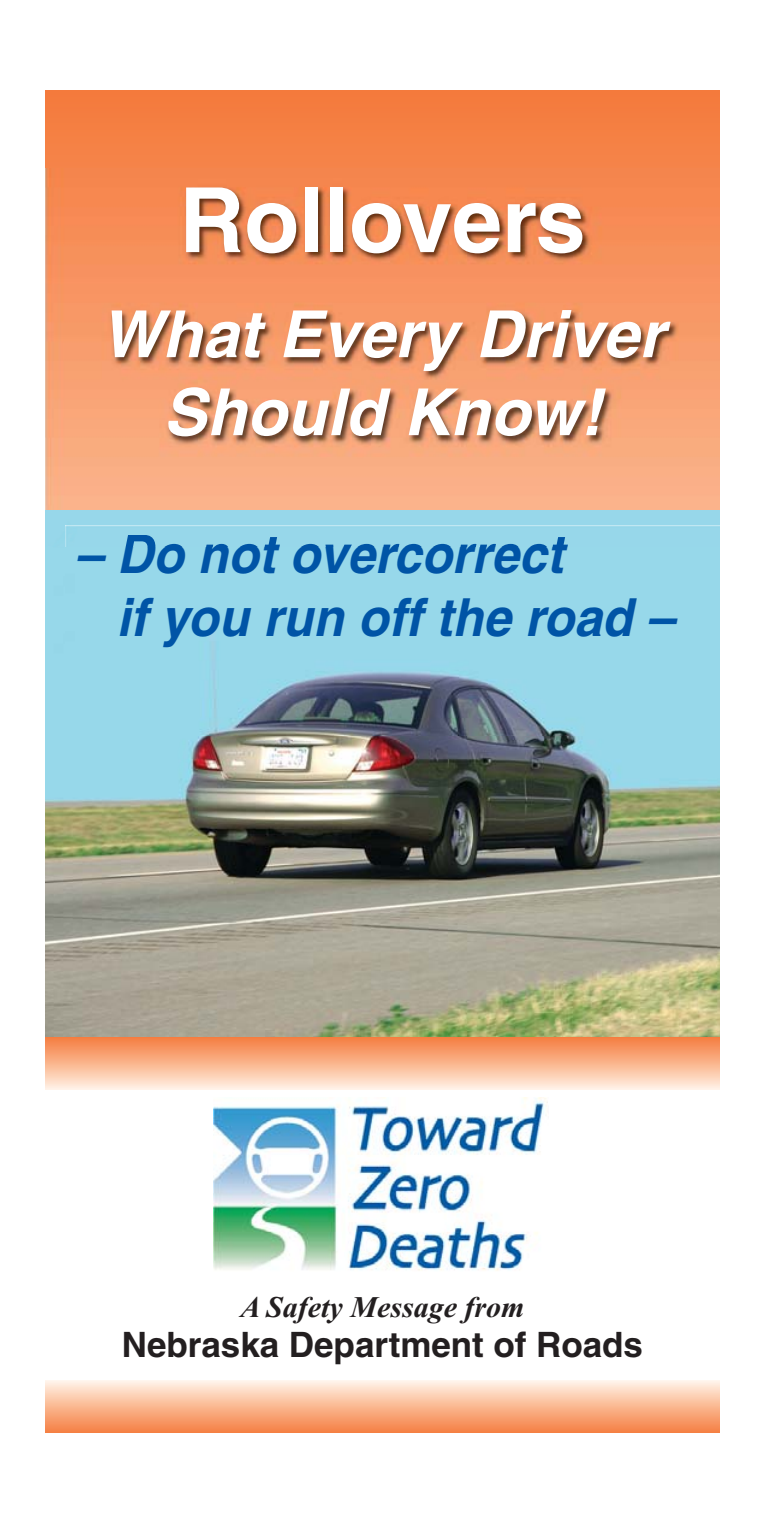
<style>
.page{position:relative;width:765px;height:1530px;background:#fff}
.page>*{position:absolute;margin:0;border:0;box-sizing:border-box;transform-origin:0 0}
.t1{font:700 90px "Helvetica";color:#fff}
.t2{font:italic 700 65px/78px "Helvetica";color:#fff;text-align:center}
.t3{font:italic 700 52.5px/63px "Helvetica";color:#0054a6;scale:.95 1}
.t4{font:700 35px "Helvetica";color:#231f20}
.t5{font:italic 700 30px "Times New Roman";color:#231f20}
</style>
<div class="page">
<div style="left:45px;top:90px;width:675px;height:445px;background:#f57f42"></div>
<div style="left:45px;top:1380px;width:675px;height:52px;background:linear-gradient(to bottom,#fff4e8,#f58246)"></div>
<img style="left:45px;top:169px;width:675px;height:867px">
<img style="left:66px;top:546px;width:654px;height:190px">
<div style="left:45px;top:510px;width:675px;height:36px;background:#97d7ea"></div>
<img style="left:121px;top:535px;width:447px;height:11px">
<div style="left:45px;top:1038px;width:675px;height:52px;background:linear-gradient(to bottom,#f57e3f,#fff0e2)"></div>
<img style="left:214px;top:1098px;width:334px;height:173px">
<h1 class="t1" style="left:179px;top:188px;width:408px">Rollovers</h1>
<p class="t2" style="left:101px;top:302px;width:578px">What Every Driver<br>Should Know!</p>
<p class="t3" style="left:117px;top:528px;width:599px;text-indent:-42px">– Do not overcorrect<br>if you run off the road –</p>
<p class="t5" style="left:240px;top:1289px;width:286px">A Safety Message from</p>
<p class="t4" style="left:122px;top:1332px;width:523px">Nebraska Department of Roads</p>
</div>
